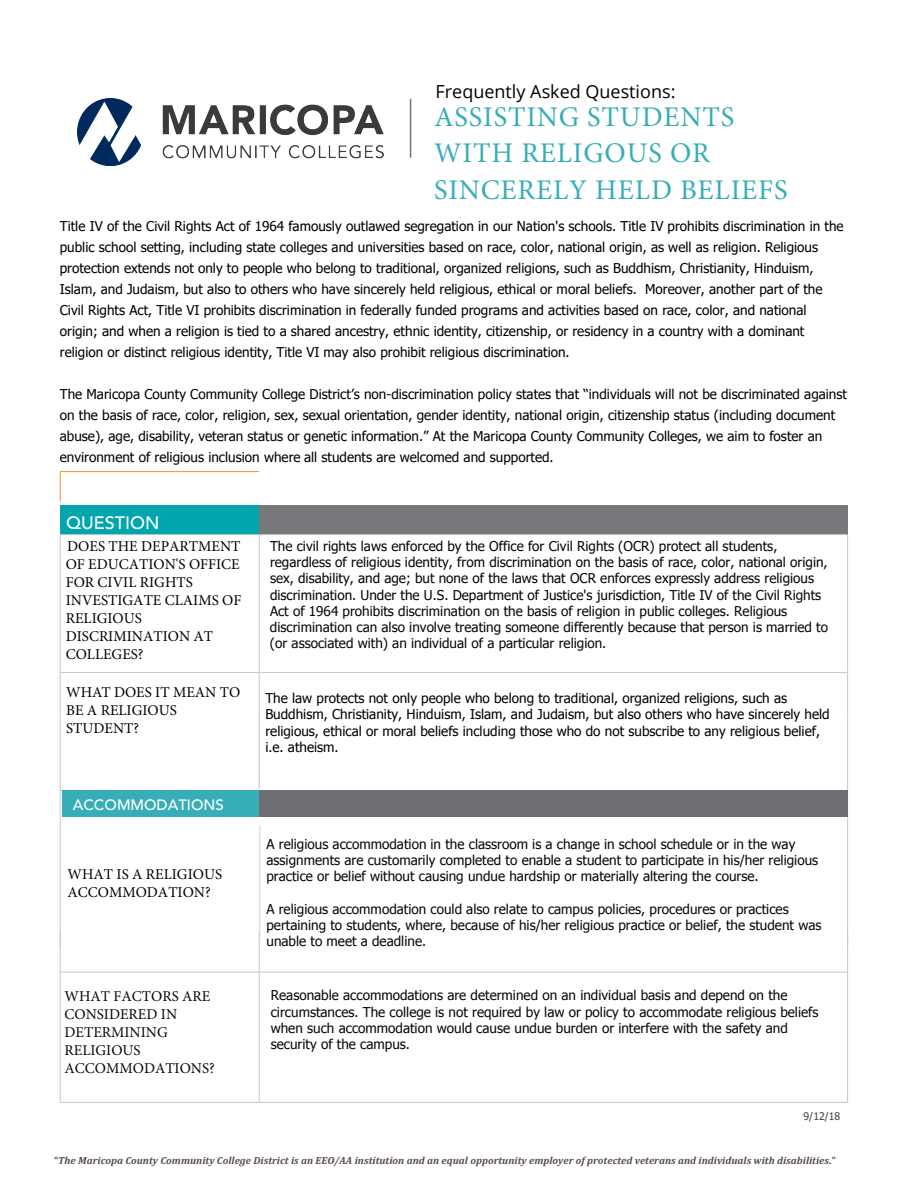
<style>
.page{position:relative;width:918px;height:1188px;background:#fff}
.page>*{position:absolute;margin:0;border:0;box-sizing:border-box;transform-origin:0 0}
.t1{font:28.5px/36.3px "Minion Pro";letter-spacing:.03em;color:#37aeb7}
.t2{font:18px "Open Sans";color:#000}
.t3{font:500 18px "Avenir";color:#fff}
.t4{font:15px/18px "Minion Pro";color:#000}
.t5{font:15px/18px "Minion Pro";color:#0d0505}
.t6{font:500 15px "Avenir";color:#fff}
.t7{font:13.5px/21px "Tahoma";color:#000}
.t8{font:13.5px/16.2px "Tahoma";color:#0d0505}
.t9{font:italic 700 10.5px "Cambria";letter-spacing:.005em;color:#584b48}
.t10{font:10.5px "Tahoma";color:#414042}
.s1{font-style:normal}
</style>
<div class="page">
<div style="left:60px;top:505px;width:199px;height:30px;background:#00a5ae"></div>
<div style="left:259px;top:505px;width:589px;height:30px;background:#77787b"></div>
<hr style="left:847px;top:673px;width:1px;height:41px;background:#c7c8ca">
<hr style="left:60px;top:714px;width:1px;height:105px;background:#c7c8ca">
<hr style="left:259px;top:714px;width:1px;height:74px;background:#c7c8ca">
<hr style="left:847px;top:714px;width:1px;height:105px;background:#c7c8ca">
<hr style="left:60px;top:790px;width:199px;height:1px;background:#c7c8ca">
<hr style="left:60px;top:819px;width:1px;height:127px;background:#c7c8ca">
<hr style="left:847px;top:819px;width:1px;height:127px;background:#c7c8ca">
<hr style="left:259px;top:972px;width:589px;height:1px;background:#c7c8ca">
<hr style="left:847px;top:932px;width:1px;height:170px;background:#c7c8ca">
<hr style="left:60px;top:1102px;width:199px;height:1px;background:#c7c8ca">
<hr style="left:259px;top:1102px;width:589px;height:1px;background:#c7c8ca">
<hr style="left:60px;top:972px;width:199px;height:1px;background:#c7c8ca">
<hr style="left:60px;top:932px;width:1px;height:170px;background:#c7c8ca">
<hr style="left:259px;top:932px;width:1px;height:170px;background:#c7c8ca">
<hr style="left:60px;top:471px;width:199px;height:1px;background:#f7921e">
<svg style="left:60px;top:472px;width:1px;height:29px"></svg>
<hr style="left:60px;top:534px;width:199px;height:1px;background:#c7c8ca">
<hr style="left:60px;top:535px;width:1px;height:137px;background:#c7c8ca">
<hr style="left:60px;top:672px;width:199px;height:1px;background:#c7c8ca">
<hr style="left:60px;top:673px;width:1px;height:41px;background:#c7c8ca">
<hr style="left:259px;top:673px;width:1px;height:41px;background:#c7c8ca">
<hr style="left:259px;top:534px;width:589px;height:1px;background:#c7c8ca">
<hr style="left:259px;top:535px;width:1px;height:137px;background:#c7c8ca">
<hr style="left:847px;top:535px;width:1px;height:137px;background:#c7c8ca">
<hr style="left:259px;top:672px;width:589px;height:1px;background:#c7c8ca">
<div style="left:62px;top:790px;width:199px;height:27px;background:#37aeb7"></div>
<div style="left:259px;top:790px;width:588px;height:27px;background:#6d6e71"></div>
<hr style="left:259px;top:826px;width:1px;height:112px;background:#d1d3d4">
<img style="left:78px;top:99px;width:305px;height:66px">
<hr style="left:410px;top:99px;width:1px;height:59px;background:#737577">
<h2 class="t2" style="left:436px;top:80px;width:241px">Frequently Asked Questions:</h2>
<h1 class="t1" style="left:434px;top:99px;width:355px">ASSISTING STUDENTS<br>WITH RELIGOUS OR<br>SINCERELY HELD BELIEFS</h1>
<p class="t7" style="left:60px;top:215px;width:785px">Title IV of the Civil Rights Act of 1964 famously outlawed segregation in our Nation's schools. Title IV prohibits discrimination in the public school setting, including state colleges and universities based on race, color, national origin, as well as religion. Religious protection extends not only to people who belong to traditional, organized religions, such as Buddhism, Christianity, Hinduism, Islam, and Judaism, but also to others who have sincerely held religious, ethical or moral beliefs. Moreover, another part of the Civil Rights Act, Title VI prohibits discrimination in federally funded programs and activities based on race, color, and national origin; and when a religion is tied to a shared ancestry, ethnic identity, citizenship, or residency in a country with a dominant religion or distinct religious identity, Title VI may also prohibit religious discrimination.</p>
<p class="t7" style="left:60px;top:383px;width:789px">The Maricopa County Community College District’s non-discrimination policy states that “individuals will not be discriminated against on the basis of race, color, religion, sex, sexual orientation, gender identity, national origin, citizenship status (including document abuse), age, disability, veteran status or genetic information.” At the Maricopa County Community Colleges, we aim to foster an environment of religious inclusion where all students are welcomed and supported.</p>
<h2 class="t3" style="left:66px;top:507px;width:95px">QUESTION</h2>
<p class="t4" style="left:66px;top:538px;width:177px">DOES THE DEPARTMENT<br>OF EDUCATION'S OFFICE<br>FOR CIVIL RIGHTS<br>INVESTIGATE CLAIMS OF<br>RELIGIOUS<br>DISCRIMINATION AT<br>COLLEGES?</p>
<p class="t4" style="left:66px;top:683px;width:176px">WHAT DOES IT MEAN TO<br>BE A RELIGIOUS<br>STUDENT?</p>
<p class="t7" style="left:265px;top:689px;width:566px;line-height:16.5px">The law protects not only people who belong to traditional, organized religions, such as Buddhism, Christianity, Hinduism, Islam, and Judaism, but also others who have sincerely held religious, ethical or moral beliefs including those who do not subscribe to any religious belief, i.e. atheism.</p>
<p class="t8" style="left:270px;top:539px;width:560px">The civil rights laws enforced by the Office for Civil Rights (OCR) protect all students, regardless of religious identity, from discrimination on the basis of race, color, national origin, sex, disability, and age; but none of the laws that OCR enforces expressly address religious discrimination. Under the U.S. Department of Justice's jurisdiction, Title IV of the Civil Rights Act of 1964 prohibits discrimination on the basis of religion in public colleges. Religious discrimination can also involve treating someone differently because that person is married to (or associated with) an individual of a particular religion.</p>
<p class="t6" style="left:73px;top:792px;width:153px">ACCOMMODATIONS</p>
<p class="t4" style="left:68px;top:866px;width:156px">WHAT IS A RELIGIOUS<br>ACCOMMODATION?</p>
<p class="t5" style="left:65px;top:987px;width:152px">WHAT FACTORS ARE<br>CONSIDERED IN<br>DETERMINING<br>RELIGIOUS<br>ACCOMMODATIONS?</p>
<p class="t8" style="left:267px;top:835px;width:553px">A religious accommodation in the classroom is a change in school schedule or in the way assignments are customarily completed to enable a student to participate in his/her religious practice or belief without causing undue hardship or materially altering the course.</p>
<p class="t8" style="left:267px;top:900px;width:556px">A religious accommodation could also relate to campus policies, procedures or practices pertaining to students, where, because of his/her religious practice or belief, the student was unable to meet a deadline.</p>
<p class="t8" style="left:271px;top:987px;width:549px">Reasonable accommodations are determined on an individual basis and depend on the circumstances. The college is not required by law or policy to accommodate religious beliefs when such accommodation would cause undue burden or interfere with the safety and security of the campus.</p>
<p class="t10" style="left:804px;top:1109px;width:38px">9/12/18</p>
<p class="t9" style="left:54px;top:1154px;width:783px"><span class="s1">“</span>The Maricopa County Community College District is an EEO/AA institution and an equal opportunity employer of protected veterans and individuals with disabilities<span class="s1">.”</span></p>
</div>
